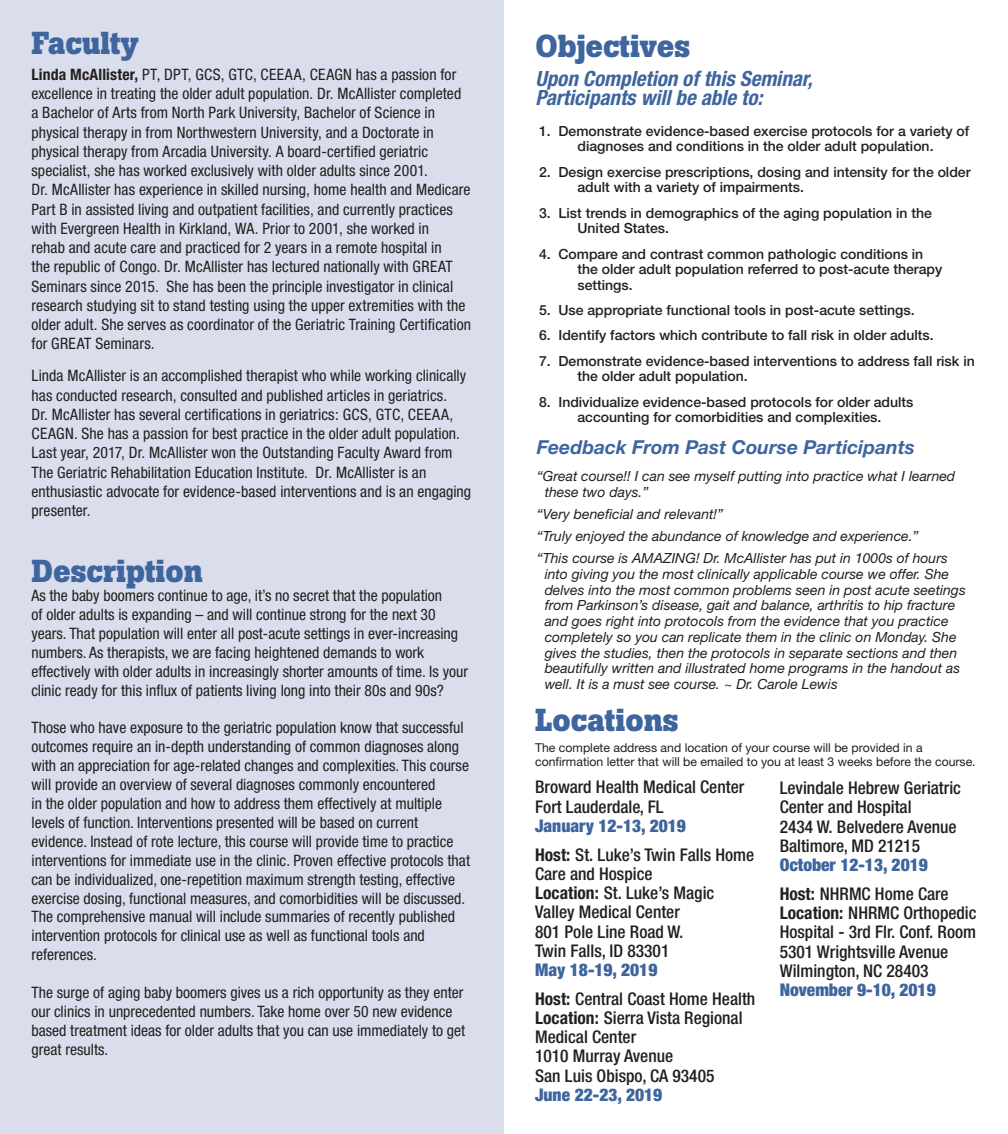
<style>
.page{position:relative;width:1008px;height:1134px;background:#fff}
.page>*{position:absolute;margin:0;border:0;box-sizing:border-box;transform-origin:0 0}
.date{font:700 31.5px "Boton";color:#3e659e}
.sub_head{font:italic 700 condensed 21px/19.2px "Helvetica Neue";color:#3e659e}
.bullet{font:italic 700 19.25px "Helvetica Neue";color:#3e659e}
.date-2{font:500 condensed 17.5px/19.2px "Helvetica Neue";color:#231f20}
.faculty{font:condensed 15.75px/19.2px "Helvetica Neue";color:#231f20}
.objectives{font:500 14px/15.8px "Helvetica Neue";color:#231f20}
.quote{font:italic 14px/15.8px "Helvetica Neue";color:#231f20}
.date-3{font:12.25px/14px "Helvetica Neue";color:#231f20}
.s1{font-weight:700}
.s2{font-weight:900;color:#3e659e}
</style>
<div class="page">
<div style="left:0;top:0;width:504px;height:1134px;background:#daddeb"></div>
<p class="date" style="left:32px;top:25px;width:108px">Faculty</p>
<p class="faculty" style="left:32px;top:65px;width:441px"><span class="s1">Linda McAllister,</span> PT, DPT, GCS, GTC, CEEAA, CEAGN has a passion for excellence in treating the older adult population. Dr. McAllister completed a Bachelor of Arts from North Park University, Bachelor of Science in physical therapy in from Northwestern University, and a Doctorate in physical therapy from Arcadia University. A board-certified geriatric specialist, she has worked exclusively with older adults since 2001.<br>Dr. McAllister has experience in skilled nursing, home health and Medicare Part B in assisted living and outpatient facilities, and currently practices with Evergreen Health in Kirkland, WA. Prior to 2001, she worked in<br>rehab and acute care and practiced for 2 years in a remote hospital in<br>the republic of Congo. Dr. McAllister has lectured nationally with GREAT Seminars since 2015. She has been the principle investigator in clinical research studying sit to stand testing using the upper extremities with the older adult. She serves as coordinator of the Geriatric Training Certification for GREAT Seminars.</p>
<p class="faculty" style="left:32px;top:366px;width:441px">Linda McAllister is an accomplished therapist who while working clinically has conducted research, consulted and published articles in geriatrics.<br>Dr. McAllister has several certifications in geriatrics: GCS, GTC, CEEAA, CEAGN. She has a passion for best practice in the older adult population.<br>Last year, 2017, Dr. McAllister won the Outstanding Faculty Award from The Geriatric Rehabilitation Education Institute. Dr. McAllister is an enthusiastic advocate for evidence-based interventions and is an engaging presenter.</p>
<p class="date" style="left:32px;top:553px;width:173px">Description</p>
<p class="faculty" style="left:32px;top:586px;width:438px">As the baby boomers continue to age, it’s no secret that the population<br>of older adults is expanding – and will continue strong for the next 30 years. That population will enter all post-acute settings in ever-increasing numbers. As therapists, we are facing heightened demands to work effectively with older adults in increasingly shorter amounts of time. Is your clinic ready for this influx of patients living long into their 80s and 90s?</p>
<p class="faculty" style="left:32px;top:718px;width:440px">Those who have exposure to the geriatric population know that successful outcomes require an in-depth understanding of common diagnoses along with an appreciation for age-related changes and complexities. This course will provide an overview of several diagnoses commonly encountered<br>in the older population and how to address them effectively at multiple levels of function. Interventions presented will be based on current evidence. Instead of rote lecture, this course will provide time to practice interventions for immediate use in the clinic. Proven effective protocols that can be individualized, one-repetition maximum strength testing, effective exercise dosing, functional measures, and comorbidities will be discussed.<br>The comprehensive manual will include summaries of recently published intervention protocols for clinical use as well as functional tools and references.</p>
<p class="faculty" style="left:32px;top:983px;width:435px">The surge of aging baby boomers gives us a rich opportunity as they enter our clinics in unprecedented numbers. Take home over 50 new evidence based treatment ideas for older adults that you can use immediately to get great results.</p>
<p class="date" style="left:536px;top:27px;width:156px">Objectives</p>
<p class="sub_head" style="left:536px;top:68px;width:278px">Upon Completion of this Seminar,<br>Participants will be able to:</p>
<p class="objectives" style="left:539px;top:123px;width:432px;text-align:center">1. Demonstrate evidence-based exercise protocols for a variety of diagnoses and conditions in the older adult population.</p>
<p class="objectives" style="left:578px;top:164px;width:395px;text-indent:-38px">2. Design exercise prescriptions, dosing and intensity for the older adult with a variety of impairments.</p>
<p class="objectives" style="left:578px;top:205px;width:356px;text-indent:-38px">3. List trends in demographics of the aging population in the<br>United States.</p>
<p class="objectives" style="left:578px;top:246px;width:366px;text-indent:-38px">4. Compare and contrast common pathologic conditions in the older adult population referred to post-acute therapy settings.</p>
<p class="objectives" style="left:539px;top:302px;width:377px">5. Use appropriate functional tools in post-acute settings.</p>
<p class="objectives" style="left:539px;top:327px;width:396px">6. Identify factors which contribute to fall risk in older adults.</p>
<p class="objectives" style="left:578px;top:353px;width:399px;text-indent:-38px">7. Demonstrate evidence-based interventions to address fall risk in the older adult population.</p>
<p class="objectives" style="left:539px;top:394px;width:376px;text-align:center">8. Individualize evidence-based protocols for older adults accounting for comorbidities and complexities.</p>
<p class="bullet" style="left:537px;top:435px;width:380px">Feedback From Past Course Participants</p>
<p class="quote" style="left:545px;top:468px;width:412px;text-indent:-8px">“Great course!! I can see myself putting into practice what I learned these two days.”</p>
<p class="quote" style="left:537px;top:506px;width:188px">“Very beneficial and relevant!”</p>
<p class="quote" style="left:537px;top:528px;width:383px">“Truly enjoyed the abundance of knowledge and experience.”</p>
<p class="quote" style="left:545px;top:550px;width:423px;text-indent:-8px">“This course is AMAZING! Dr. McAllister has put in 1000s of hours into giving you the most clinically applicable course we offer. She delves into the most common problems seen in post acute seetings from Parkinson’s disease, gait and balance, arthritis to hip fracture and goes right into protocols from the evidence that you practice completely so you can replicate them in the clinic on Monday. She gives the studies, then the protocols in separate sections and then beautifully written and illustrated home programs in the handout as well. It is a must see course. ~ Dr. Carole Lewis</p>
<p class="date" style="left:535px;top:702px;width:145px">Locations</p>
<p class="date-3" style="left:535px;top:741px;width:442px">The complete address and location of your course will be provided in a confirmation letter that will be emailed to you at least 3 weeks before the course.</p>
<p class="date-2" style="left:535px;top:777px;width:211px">Broward Health Medical Center<br>Fort Lauderdale, FL<br><span class="s2">January 12-13, 2019</span></p>
<p class="date-2" style="left:535px;top:844px;width:221px"><span class="s1">Host:</span> St. Luke’s Twin Falls Home<br>Care and Hospice<br><span class="s1">Location:</span> St. Luke’s Magic<br>Valley Medical Center<br>801 Pole Line Road W.<br>Twin Falls, ID 83301<br><span class="s2">May 18-19, 2019</span></p>
<p class="date-2" style="left:535px;top:989px;width:222px"><span class="s1">Host:</span> Central Coast Home Health<br><span class="s1">Location:</span> Sierra Vista Regional<br>Medical Center<br>1010 Murray Avenue<br>San Luis Obispo, CA 93405<br><span class="s2">June 22-23, 2019</span></p>
<p class="date-2" style="left:780px;top:778px;width:183px">Levindale Hebrew Geriatric<br>Center and Hospital<br>2434 W. Belvedere Avenue<br>Baltimore, MD 21215<br><span class="s2">October 12-13, 2019</span></p>
<p class="date-2" style="left:780px;top:884px;width:198px"><span class="s1">Host:</span> NHRMC Home Care<br><span class="s1">Location:</span> NHRMC Orthopedic<br>Hospital - 3rd Flr. Conf. Room<br>5301 Wrightsville Avenue<br>Wilmington, NC 28403<br><span class="s2">November 9-10, 2019</span></p>
</div>
